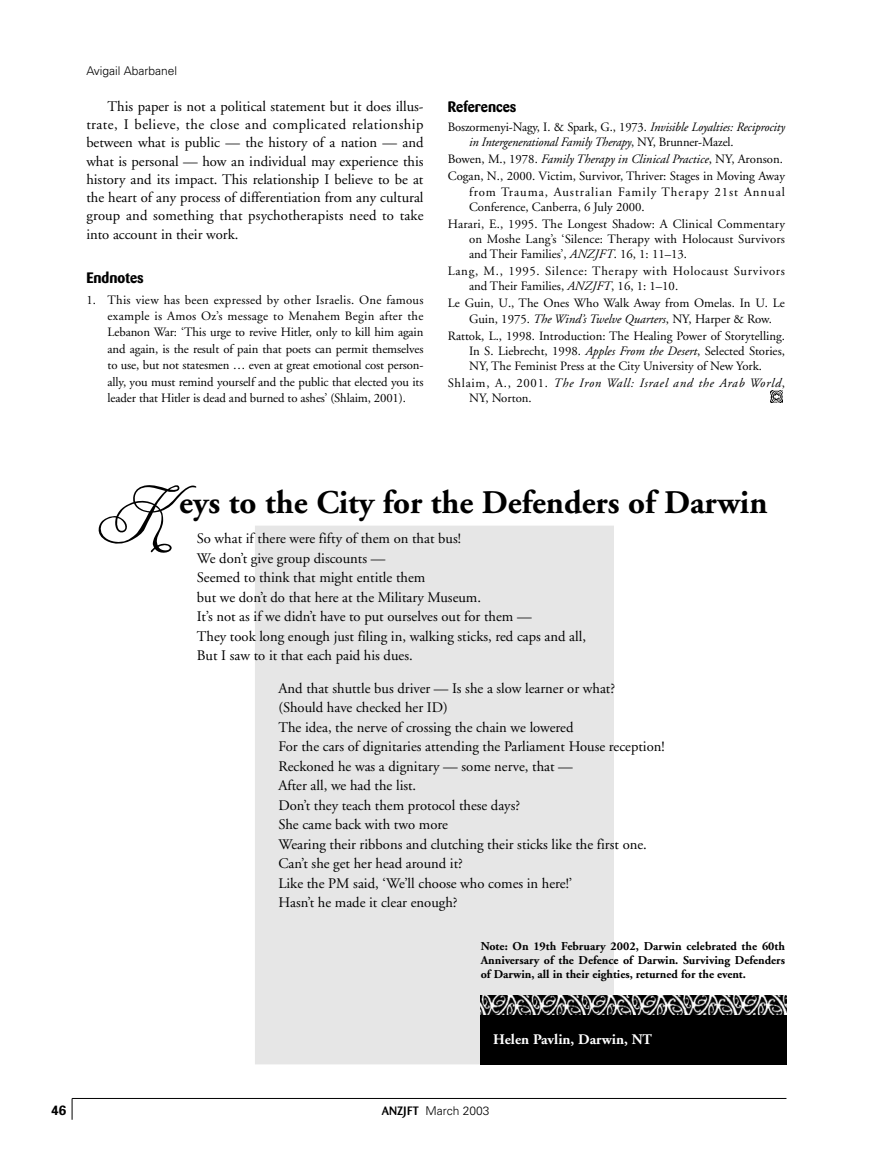
<style>
.page{position:relative;width:893px;height:1170px;background:#fff}
.page>*{position:absolute;margin:0;border:0;box-sizing:border-box;transform-origin:0 0}
.t1{font:75px "Champagne";color:#000}
.t2{font:700 33px "Adobe Garamond";color:#000}
.t3{font:700 15px "Barmeno";color:#000}
.t4{font:14.7px/19.5px "Adobe Garamond";color:#000}
.t5{font:700 14.7px "Adobe Garamond";color:#fff}
.t6{font:700 13.5px "Univers";color:#000}
.t7{font:12.75px/16.4px "Adobe Garamond";color:#000;text-align:justify}
.t8{font:italic 12.75px/15px "Adobe Garamond";letter-spacing:-.01em;color:#000}
.t9{font:12.75px/15px "Adobe Garamond";letter-spacing:.05em;color:#000}
.t10{font:12.75px/15px "Adobe Garamond";letter-spacing:.075em;color:#000}
.t11{font:italic 12.75px/15px "Adobe Garamond";letter-spacing:.055em;color:#000}
.t12{font:700 12px/14.2px "Adobe Garamond";color:#000;text-align:justify}
.t13{font:300 12px "Univers";color:#000}
.s1{font-style:normal}
.s2{font-style:italic}
.s3{font-family:"Barmeno";font-weight:500}
</style>
<div class="page">
<svg style="left:771px;top:390px;width:11px;height:12px"></svg>
<hr style="left:72px;top:1098px;width:714px;height:1px;background:#000">
<svg style="left:72px;top:1098px;width:1px;height:21px"></svg>
<div style="left:262px;top:533px;width:344px;height:523px;background:#e6e6e6"></div>
<div style="left:255px;top:525px;width:359px;height:539px;border:8px solid #e6e6e6"></div>
<div style="left:480px;top:1014px;width:306px;height:50px;background:#000"></div>
<img style="left:480px;top:995px;width:306px;height:19px">
<p class="t13" style="left:86px;top:63px;width:92px">Avigail Abarbanel</p>
<p class="t4" style="left:86px;top:97px;width:339px;line-height:18.3px;text-align:justify;text-indent:21px">This paper is not a political statement but it does illus&shy;trate, I believe, the close and complicated relationship between what is public — the history of a nation — and what is personal — how an individual may experience this history and its impact. This relationship I believe to be at the heart of any process of differentiation from any cultural group and something that psychotherapists need to take into account in their work.</p>
<p class="t3" style="left:86px;top:268px;width:59px">Endnotes</p>
<p class="t7" style="left:108px;top:292px;width:317px;text-indent:-21px">1. This view has been expressed by other Israelis. One famous example is Amos Oz’s message to Menahem Begin after the Lebanon War: ‘This urge to revive Hitler, only to kill him again and again, is the result of pain that poets can permit themselves to use, but not statesmen … even at great emotional cost person&shy;ally, you must remind yourself and the public that elected you its leader that Hitler is dead and burned to ashes’ (Shlaim, 2001).</p>
<p class="t3" style="left:448px;top:97px;width:70px">References</p>
<p class="t8" style="left:469px;top:120px;width:317px;text-indent:-21px"><span class="s1">Boszormenyi-Nagy, I. &amp; Spark, G., 1973.</span> Invisible Loyalties: Reciprocity in Intergenerational Family Therapy<span class="s1">, NY, Brunner-Mazel.</span></p>
<p class="t7" style="left:448px;top:151px;width:339px;line-height:17.2px">Bowen, M., 1978. <span class="s2">Family Therapy in Clinical Practice</span>, NY, Aronson.<br>Cogan, N., 2000. Victim, Survivor, Thriver: Stages in Moving Away</p>
<p class="t10" style="left:469px;top:184px;width:317px">from Trauma, Australian Family Therapy 21st Annual<br>Conference, Canberra, 6 July 2000.</p>
<p class="t7" style="left:469px;top:216px;width:318px;line-height:15px;text-indent:-21px">Harari, E., 1995. The Longest Shadow: A Clinical Commentary on Moshe Lang’s ‘Silence: Therapy with Holocaust Survivors and Their Families’, <span class="s2">ANZJFT</span>. 16, 1: 11–13.</p>
<p class="t9" style="left:469px;top:264px;width:317px;text-indent:-21px">Lang, M., 1995. Silence: Therapy with Holocaust Survivors and Their Families, <span class="s2">ANZJFT</span>, 16, 1: 1–10.</p>
<p class="t7" style="left:469px;top:296px;width:317px;line-height:15px;text-indent:-21px">Le Guin, U., The Ones Who Walk Away from Omelas. In U. Le<br>Guin, 1975. <span class="s2">The Wind’s Twelve Quarters</span>, NY, Harper &amp; Row.</p>
<p class="t7" style="left:469px;top:328px;width:317px;line-height:15px;text-indent:-21px">Rattok, L., 1998. Introduction: The Healing Power of Storytelling.<br>In S. Liebrecht, 1998. <span class="s2">Apples From the Desert</span>, Selected Stories, NY, The Feminist Press at the City University of New York.</p>
<p class="t11" style="left:469px;top:376px;width:317px;text-indent:-21px"><span class="s1">Shlaim, A., 2001.</span> The Iron Wall: Israel and the Arab World<span class="s1">,<br>NY, Norton.</span></p>
<h1 class="t1" style="left:86px;top:469px;width:76px">K</h1>
<h2 class="t2" style="left:179px;top:484px;width:590px">eys to the City for the Defenders of Darwin</h2>
<p class="t4" style="left:197px;top:529px;width:391px">So what if there were fifty of them on that bus!<br>We don’t give group discounts —<br>Seemed to think that might entitle them<br>but we don’t do that here at the Military Museum.<br>It’s not as if we didn’t have to put ourselves out for them —<br>They took long enough just filing in, walking sticks, red caps and all, But I saw to it that each paid his dues.</p>
<p class="t4" style="left:278px;top:678px;width:388px">And that shuttle bus driver — Is she a slow learner or what?<br>(Should have checked her ID)<br>The idea, the nerve of crossing the chain we lowered<br>For the cars of dignitaries attending the Parliament House reception!<br>Reckoned he was a dignitary — some nerve, that —<br>After all, we had the list.<br>Don’t they teach them protocol these days?<br>She came back with two more<br>Wearing their ribbons and clutching their sticks like the first one.<br>Can’t she get her head around it?<br>Like the PM said, ‘We’ll choose who comes in here!’<br>Hasn’t he made it clear enough?</p>
<p class="t12" style="left:481px;top:938px;width:306px">Note: On 19th February 2002, Darwin celebrated the 60th Anniversary of the Defence of Darwin. Surviving Defenders of Darwin, all in their eighties, returned for the event.</p>
<p class="t5" style="left:493px;top:1030px;width:160px">Helen Pavlin, Darwin, NT</p>
<p class="t6" style="left:51px;top:1101px;width:17px">46</p>
<p class="t13" style="left:382px;top:1103px;width:109px"><span class="s3">ANZJFT</span> March 2003</p>
</div>
